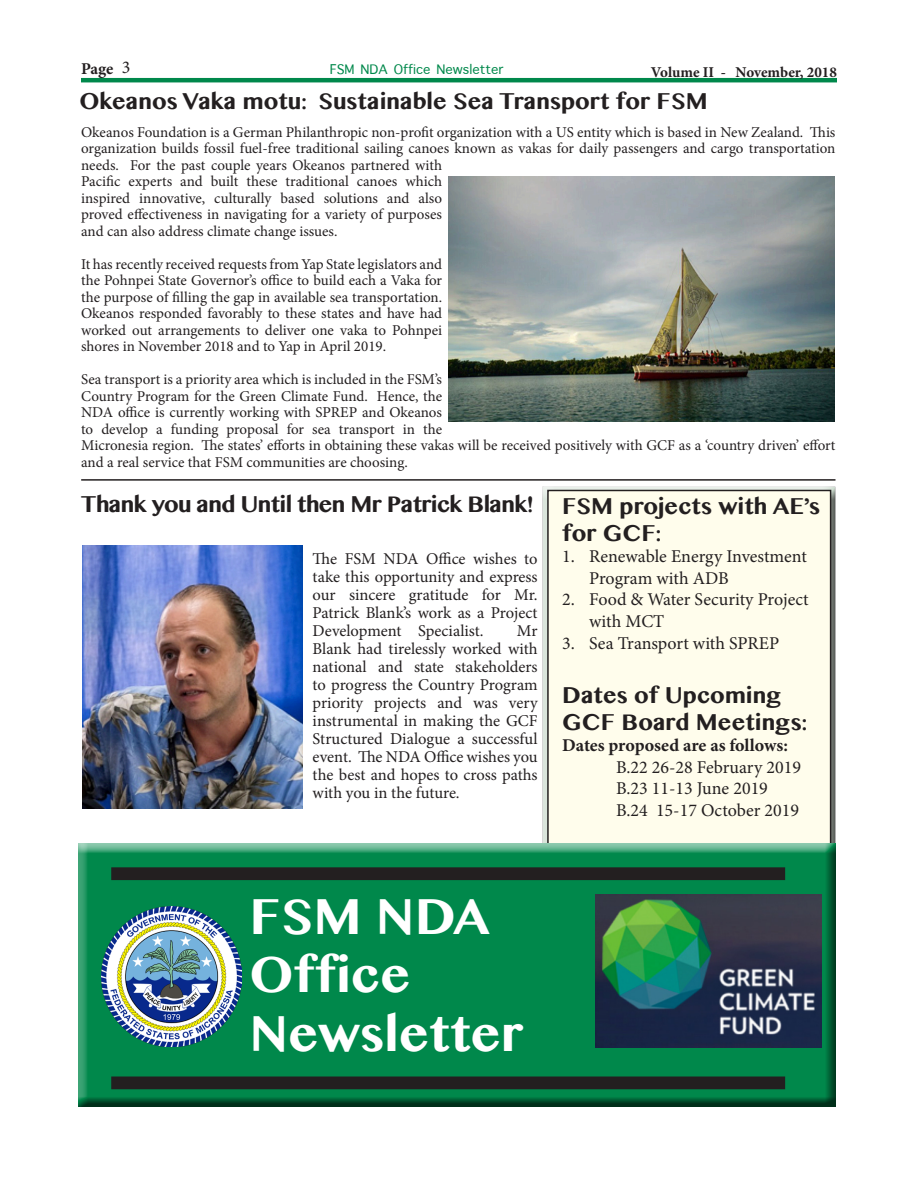
<style>
.page{position:relative;width:918px;height:1188px;background:#fff}
.page>*{position:absolute;margin:0;border:0;box-sizing:border-box;transform-origin:0 0}
.PUC_Headline{font:700 49.5px/58.5px "Oriya MN";color:#fff}
.PUC_Headline-2{font:700 22.5px/27px "Oriya MN";color:#231f20}
.PUC_Headline-3{font:700 22.5px "Oriya MN";letter-spacing:-.03em;color:#231f20}
.t1{font:18px/21.6px "Minion Pro";color:#231f20}
.t2{font:700 18px "Minion Pro";letter-spacing:-.005em;color:#231f20}
.t3{font:18px "Apple Symbols";color:#00884b}
.PUC_Body_Paragraph{font:16.5px/18px "Minion Pro";letter-spacing:-.005em;color:#231f20;text-align:justify}
.t4{font:700 16.5px "Minion Pro";color:#231f20}
.PUC_Body_Paragraph-2{font:15px/16.5px "Minion Pro";color:#231f20}
.t5{font:700 15px "Minion Pro";letter-spacing:-.005em;color:#231f20}
</style>
<div class="page">
<hr style="left:81px;top:78px;width:756px;height:4px;background:#00884b">
<div style="left:535px;top:487px;width:301px;height:406px;background:#231f20;opacity:.75"></div>
<div style="left:546px;top:489px;width:286px;height:353px;background:#fffdec"></div>
<div style="left:76px;top:843px;width:760px;height:266px;background:#231f20;opacity:.75"></div>
<img style="left:102px;top:907px;width:140px;height:140px">
<img style="left:595px;top:895px;width:227px;height:152px">
<img style="left:449px;top:176px;width:385px;height:245px">
<hr style="left:81px;top:479px;width:755px;height:2px;background:#231f20">
<img style="left:82px;top:545px;width:220px;height:264px">
<div style="left:111px;top:867px;width:674px;height:13px;background:#231f20"></div>
<div style="left:111px;top:1077px;width:674px;height:12px;background:#231f20"></div>
<p class="t1" style="left:122px;top:57px;width:10px">3</p>
<p class="t4" style="left:81px;top:57px;width:34px">Page</p>
<p class="t3" style="left:463px;top:56px;width:30px">▲● ▼▼</p>
<p class="t5" style="left:651px;top:61px;width:188px">Volume II - November, 2018</p>
<p class="PUC_Headline-2" style="left:80px;top:88px;width:630px">Okeanos Vaka motu: Sustainable Sea Transport for FSM</p>
<p class="PUC_Body_Paragraph-2" style="left:81px;top:124px;width:756px">Okeanos Foundation is a German Philanthropic non-profit organization with a US entity which is based in New Zealand. This organization builds fossil fuel-free traditional sailing canoes known as vakas for daily passengers and cargo transportation needs. For the past couple years Okeanos partnered with<br>Pacific experts and built these traditional canoes which<br>inspired innovative, culturally based solutions and also<br>proved effectiveness in navigating for a variety of purposes<br>and can also address climate change issues.</p>
<p class="PUC_Body_Paragraph-2" style="left:81px;top:256px;width:363px;text-align:justify">It has recently received requests from Yap State legislators and the Pohnpei State Governor’s office to build each a Vaka for the purpose of filling the gap in available sea transportation.<br>Okeanos responded favorably to these states and have had worked out arrangements to deliver one vaka to Pohnpei shores in November 2018 and to Yap in April 2019.</p>
<p class="PUC_Body_Paragraph-2" style="left:81px;top:371px;width:756px">Sea transport is a priority area which is included in the FSM’s<br>Country Program for the Green Climate Fund. Hence, the<br>NDA office is currently working with SPREP and Okeanos<br>to develop a funding proposal for sea transport in the<br>Micronesia region. The states’ efforts in obtaining these vakas will be received positively with GCF as a ‘country driven’ effort and a real service that FSM communities are choosing.</p>
<p class="PUC_Headline-3" style="left:80px;top:491px;width:455px">Thank you and Until then Mr Patrick Blank!</p>
<p class="PUC_Body_Paragraph" style="left:313px;top:550px;width:227px">The FSM NDA Office wishes to take this opportunity and express our sincere gratitude for Mr.<br>Patrick Blank’s work as a Project Development Specialist.</p>
<p class="PUC_Body_Paragraph" style="left:313px;top:622px;width:227px;text-indent:204px">Mr Blank had tirelessly worked with national and state stakeholders to progress the Country Program priority projects and was very instrumental in making the GCF Structured Dialogue a successful event. The NDA Office wishes you the best and hopes to cross paths with you in the future.</p>
<p class="PUC_Headline-2" style="left:562px;top:492px;width:259px">FSM projects with AE’s for GCF:</p>
<p class="t1" style="left:589px;top:546px;width:219px;text-indent:-27px">1. Renewable Energy Investment<br>Program with ADB</p>
<p class="t1" style="left:589px;top:589px;width:221px;text-indent:-27px">2. Food &amp; Water Security Project with MCT</p>
<p class="t1" style="left:562px;top:632px;width:218px">3. Sea Transport with SPREP</p>
<p class="PUC_Headline-2" style="left:562px;top:681px;width:247px">Dates of Upcoming<br>GCF Board Meetings:</p>
<p class="t2" style="left:562px;top:733px;width:227px">Dates proposed are as follows:</p>
<p class="t1" style="left:616px;top:756px;width:186px">B.22 26-28 February 2019</p>
<p class="t1" style="left:616px;top:778px;width:153px">B.23 11-13 June 2019</p>
<p class="t1" style="left:616px;top:800px;width:184px">B.24 15-17 October 2019</p>
<p class="PUC_Headline" style="left:250px;top:887px;width:275px">FSM NDA<br>Office<br>Newsletter</p>
</div>
